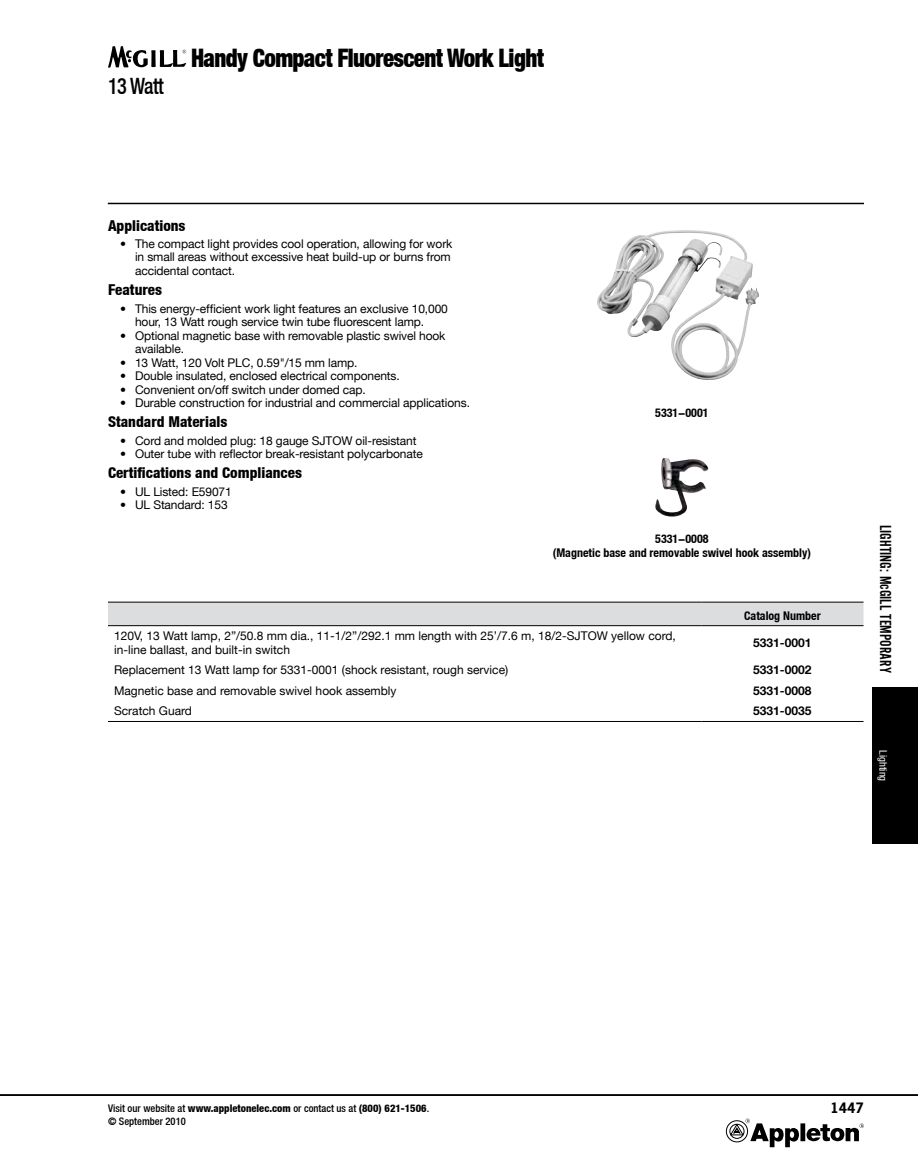
<style>
.page{position:relative;width:918px;height:1175px;background:#fff}
.page>*{position:absolute;margin:0;border:0;box-sizing:border-box;transform-origin:0 0}
.t1{font:900 condensed 25.5px "Helvetica Neue LT";letter-spacing:-.025em;color:#000;scale:.9 1}
.t2{font:500 condensed 22.5px "Helvetica Neue LT";letter-spacing:-.025em;color:#000;scale:.9 1}
.t3{font:16.5px "Alternate Gothic EF No Two";color:#000}
.t4{font:800 condensed 15px "Helvetica Neue LT";color:#000}
.t5{font:700 13.5px "News Gothic Std";color:#000}
.t6{font:12px/13.5px "Helvetica Neue LT";letter-spacing:-.01em;color:#000}
.t7{font:700 condensed 12px/14.4px "Helvetica Neue LT";color:#000;text-align:center}
.t8{font:700 12px "Helvetica Neue LT";color:#000}
.t9{font:500 condensed 10.5px/12.6px "Helvetica Neue LT";color:#000}
.t10{font:condensed 10.5px "Helvetica Neue LT";color:#fff}
.s1{font-weight:800}
</style>
<div class="page">
<img style="left:597px;top:230px;width:124px;height:107px">
<img style="left:655px;top:458px;width:53px;height:59px">
<div style="left:108px;top:603px;width:755px;height:22px;background:#dcddde"></div>
<hr style="left:108px;top:602px;width:593px;height:1px;background:#000">
<hr style="left:701px;top:602px;width:162px;height:1px;background:#000">
<hr style="left:108px;top:625px;width:593px;height:1px;background:#000">
<hr style="left:701px;top:625px;width:162px;height:1px;background:#000">
<hr style="left:108px;top:721px;width:593px;height:1px;background:#000">
<hr style="left:701px;top:721px;width:162px;height:1px;background:#000">
<hr style="left:108px;top:203px;width:756px;height:1px;background:#000">
<div style="left:873px;top:687px;width:45px;height:157px;background:#000"></div>
<hr style="left:0;top:1094px;width:918px;height:1px;background:#000">
<div style="left:800px;top:1123px;width:5px;height:18px;background:#000"></div>
<svg style="left:806px;top:1123px;width:58px;height:19px"></svg>
<svg style="left:726px;top:1118px;width:73px;height:29px"></svg>
<svg style="left:108px;top:46px;width:78px;height:22px"></svg>
<h2 class="t2" style="left:108px;top:72px;width:63px">13 Watt</h2>
<h1 class="t1" style="left:191px;top:42px;width:394px">Handy Compact Fluorescent Work Light</h1>
<p class="t4" style="left:108px;top:216px;width:79px">Applications</p>
<p class="t6" style="left:135px;top:237px;width:319px;text-indent:-15px">• The compact light provides cool operation, allowing for work in small areas without excessive heat build-up or burns from accidental contact.</p>
<p class="t4" style="left:108px;top:280px;width:55px">Features</p>
<p class="t6" style="left:135px;top:301px;width:314px;text-indent:-15px">• This energy-efficient work light features an exclusive 10,000 hour, 13 Watt rough service twin tube fluorescent lamp.</p>
<p class="t6" style="left:135px;top:328px;width:312px;text-indent:-15px">• Optional magnetic base with removable plastic swivel hook available.</p>
<p class="t6" style="left:120px;top:355px;width:239px">• 13 Watt, 120 Volt PLC, 0.59"/15 mm lamp.</p>
<p class="t6" style="left:120px;top:369px;width:281px">• Double insulated, enclosed electrical components.</p>
<p class="t6" style="left:120px;top:382px;width:247px">• Convenient on/off switch under domed cap.</p>
<p class="t6" style="left:120px;top:396px;width:351px">• Durable construction for industrial and commercial applications.</p>
<p class="t4" style="left:108px;top:412px;width:121px">Standard Materials</p>
<p class="t6" style="left:120px;top:433px;width:298px">• Cord and molded plug: 18 gauge SJTOW oil-resistant</p>
<p class="t6" style="left:120px;top:447px;width:304px">• Outer tube with reflector break-resistant polycarbonate</p>
<p class="t4" style="left:108px;top:463px;width:195px">Certifications and Compliances</p>
<p class="t6" style="left:120px;top:484px;width:113px">• UL Listed: E59071</p>
<p class="t6" style="left:120px;top:498px;width:109px">• UL Standard: 153</p>
<p class="t7" style="left:655px;top:405px;width:55px">5331-0001</p>
<p class="t7" style="left:553px;top:531px;width:260px">5331-0008<br>(Magnetic base and removable swivel hook assembly)</p>
<p class="t7" style="left:744px;top:608px;width:78px">Catalog Number</p>
<p class="t6" style="left:114px;top:629px;width:563px">120V, 13 Watt lamp, 2”/50.8 mm dia., 11-1/2”/292.1 mm length with 25’/7.6 m, 18/2-SJTOW yellow cord, in-line ballast, and built-in switch</p>
<p class="t8" style="left:753px;top:635px;width:60px">5331-0001</p>
<p class="t6" style="left:114px;top:663px;width:396px">Replacement 13 Watt lamp for 5331-0001 (shock resistant, rough service)</p>
<p class="t8" style="left:753px;top:662px;width:60px">5331-0002</p>
<p class="t6" style="left:114px;top:683px;width:284px">Magnetic base and removable swivel hook assembly</p>
<p class="t8" style="left:753px;top:683px;width:60px">5331-0008</p>
<p class="t6" style="left:114px;top:704px;width:80px">Scratch Guard</p>
<p class="t8" style="left:753px;top:703px;width:60px">5331-0035</p>
<h3 class="t3" style="left:894px;top:525px;width:149px;rotate:90deg">Lighting: McGill Temporary</h3>
<p class="t10" style="left:889px;top:750px;width:33px;rotate:90deg">Lighting</p>
<p class="t9" style="left:108px;top:1102px;width:323px">Visit our website at <span class="s1">www.appletonelec.com</span> or contact us at <span class="s1">(800) 621-1506</span>. © September 2010</p>
<p class="t5" style="left:830px;top:1099px;width:35px">1447</p>
</div>
